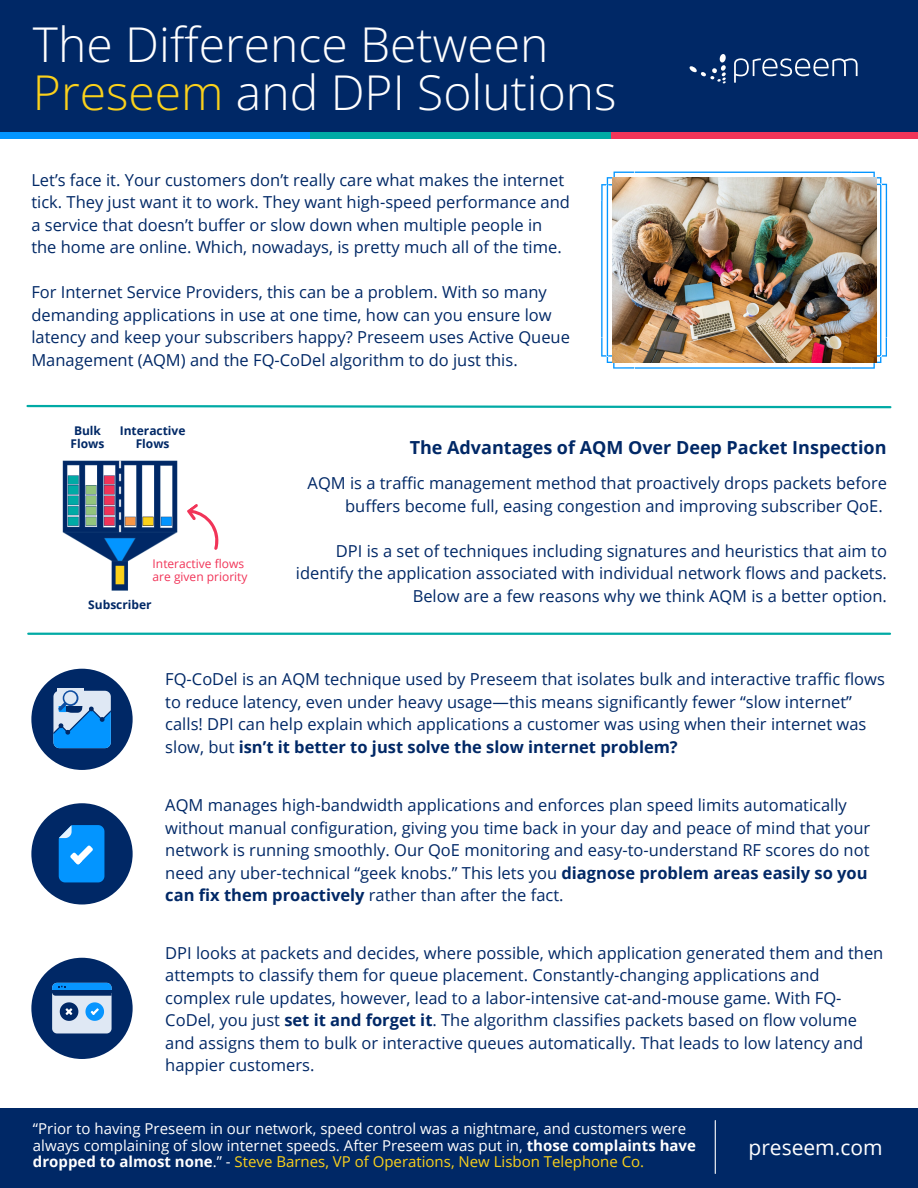
<style>
.page{position:relative;width:918px;height:1188px;background:#fff}
.page>*{position:absolute;margin:0;border:0;box-sizing:border-box;transform-origin:0 0}
.t1{font:300 48px "Open Sans";color:#fff}
.t2{font:21px "Open Sans";color:#fff}
.t3{font:700 18px "Open Sans";color:#002866}
.t4{font:16.5px/22.5px "Open Sans";color:#002866}
.t5{font:15px/16.8px "Open Sans";color:#fff}
.t6{font:700 12px/13px "Open Sans";color:#002866}
.t7{font:12px/13px "Open Sans";color:#f13458}
.s1{color:#fbd11b}
.s2{font-weight:700}
</style>
<div class="page">
<div style="left:31px;top:803px;width:102px;height:102px;background:#002866;border-radius:50%"></div>
<svg style="left:59px;top:825px;width:45px;height:57px;background:#1a9af9"></svg>
<div style="left:31px;top:958px;width:102px;height:101px;background:#002866;border-radius:50%"></div>
<img style="left:601px;top:172px;width:286px;height:197px">
<div style="left:0;top:1108px;width:918px;height:80px;background:#002866"></div>
<div style="left:0;top:0;width:918px;height:133px;background:#002866"></div>
<svg style="left:689px;top:54px;width:37px;height:30px"></svg>
<svg style="left:734px;top:58px;width:124px;height:25px"></svg>
<svg style="left:26px;top:404px;width:866px;height:5px"></svg>
<hr style="left:28px;top:633px;width:862px;height:2px;background:#00aaa5">
<hr style="left:715px;top:1121px;width:1px;height:52px;background:#fff">
<div style="left:31px;top:669px;width:102px;height:101px;background:#002866;border-radius:50%"></div>
<div style="left:0;top:132px;width:315px;height:7px;background:#0395ff"></div>
<div style="left:310px;top:132px;width:304px;height:7px;background:#00aaa5"></div>
<div style="left:611px;top:132px;width:307px;height:7px;background:#f13458"></div>
<img style="left:62px;top:460px;width:116px;height:131px">
<svg style="left:52px;top:983px;width:60px;height:50px"></svg>
<div style="left:57px;top:688px;width:27px;height:18px;background:#dfe8f4"></div>
<svg style="left:53px;top:691px;width:58px;height:57px;background:#60ace9"></svg>
<svg style="left:187px;top:504px;width:32px;height:46px"></svg>
<p class="t1" style="left:33px;top:11px;width:517px">The Difference Between</p>
<p class="t1" style="left:33px;top:58px;width:585px"><span class="s1">Preseem</span> and DPI Solutions</p>
<p class="t4" style="left:31px;top:168px;width:540px">Let’s face it. Your customers don’t really care what makes the internet tick. They just want it to work. They want high-speed performance and a service that doesn’t buffer or slow down when multiple people in the home are online. Which, nowadays, is pretty much all of the time.</p>
<p class="t4" style="left:31px;top:280px;width:540px">For Internet Service Providers, this can be a problem. With so many demanding applications in use at one time, how can you ensure low latency and keep your subscribers happy? Preseem uses Active Queue Management (AQM) and the FQ-CoDel algorithm to do just this.</p>
<p class="t6" style="left:71px;top:424px;width:35px">Bulk<br>Flows</p>
<p class="t6" style="left:120px;top:424px;width:67px;text-align:center">Interactive<br>Flows</p>
<p class="t7" style="left:153px;top:557px;width:96px">Interactive flows are given priority</p>
<p class="t6" style="left:88px;top:598px;width:65px">Subscriber</p>
<p class="t3" style="left:410px;top:435px;width:478px">The Advantages of AQM Over Deep Packet Inspection</p>
<p class="t4" style="left:308px;top:472px;width:581px;text-align:right">AQM is a traffic management method that proactively drops packets before buffers become full, easing congestion and improving subscriber QoE.</p>
<p class="t4" style="left:296px;top:539px;width:593px;text-align:right">DPI is a set of techniques including signatures and heuristics that aim to identify the application associated with individual network flows and packets.<br>Below are a few reasons why we think AQM is a better option.</p>
<p class="t4" style="left:165px;top:667px;width:721px">FQ-CoDel is an AQM technique used by Preseem that isolates bulk and interactive traffic flows to reduce latency, even under heavy usage—this means significantly fewer “slow internet” calls! DPI can help explain which applications a customer was using when their internet was slow, but <span class="s2">isn’t it better to just solve the slow internet problem?</span></p>
<p class="t4" style="left:165px;top:794px;width:706px">AQM manages high-bandwidth applications and enforces plan speed limits automatically without manual configuration, giving you time back in your day and peace of mind that your network is running smoothly. Our QoE monitoring and easy-to-understand RF scores do not need any uber-technical “geek knobs.” This lets you <span class="s2">diagnose problem areas easily so you can fix them proactively</span> rather than after the fact.</p>
<p class="t4" style="left:165px;top:941px;width:720px">DPI looks at packets and decides, where possible, which application generated them and then attempts to classify them for queue placement. Constantly-changing applications and complex rule updates, however, lead to a labor-intensive cat-and-mouse game. With FQ-CoDel, you just <span class="s2">set it and forget it</span>. The algorithm classifies packets based on flow volume and assigns them to bulk or interactive queues automatically. That leads to low latency and happier customers.</p>
<p class="t5" style="left:33px;top:1119px;width:665px">“Prior to having Preseem in our network, speed control was a nightmare, and customers were always complaining of slow internet speeds. After Preseem was put in, <span class="s2">those complaints have dropped to almost none</span>.” - <span class="s1">Steve Barnes, VP of Operations, New Lisbon Telephone Co.</span></p>
<p class="t2" style="left:749px;top:1132px;width:136px">preseem.com</p>
</div>
